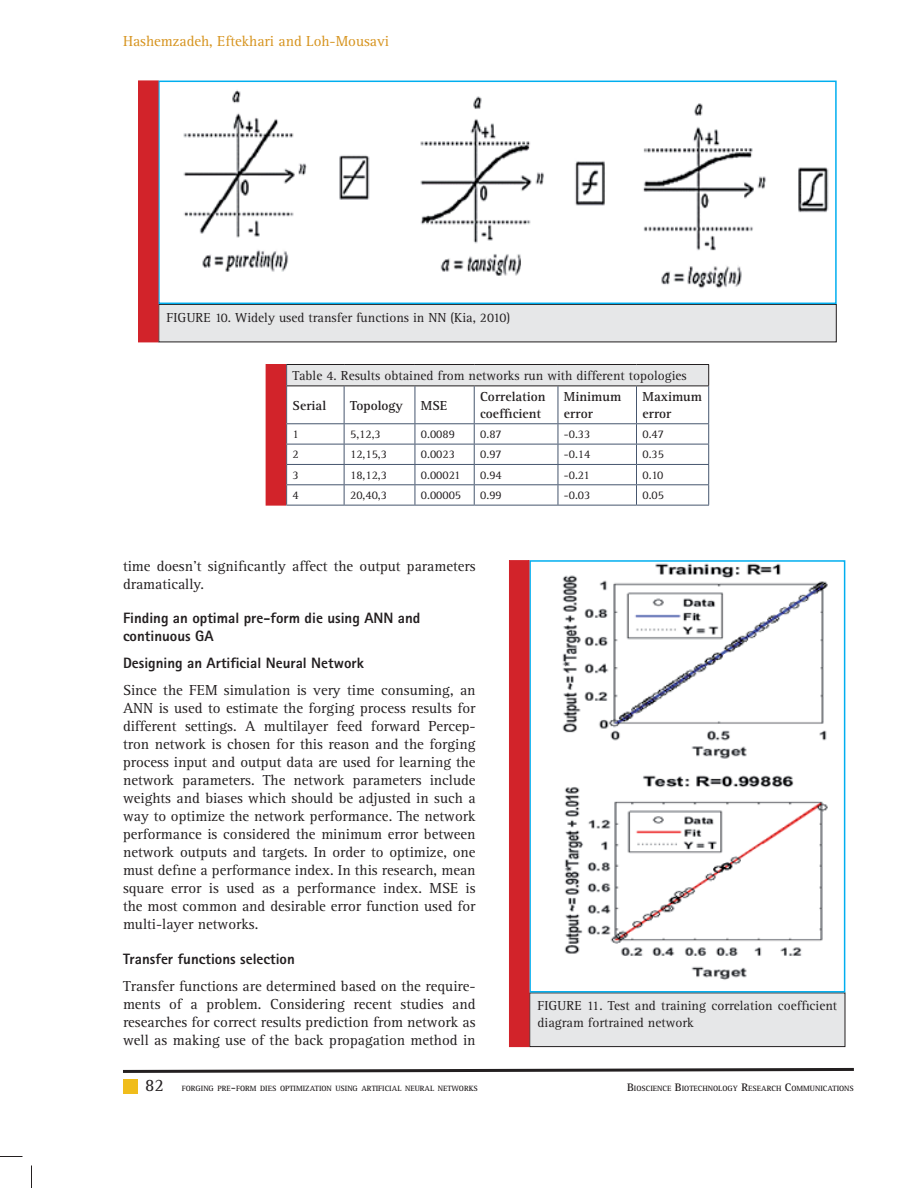
<style>
.page{position:relative;width:918px;height:1188px;background:#fff}
.page>*{position:absolute;margin:0;border:0;box-sizing:border-box;transform-origin:0 0}
.t1{font:18px "Rotis Serif Std";color:#231f20}
.t2{font:15px/18px "Rotis Serif Std";color:#231f20;text-align:justify}
.t3{font:800 15px/18px "Rotis Sans Serif Std";color:#231f20}
.t4{font:15px "Rotis Serif Std";color:#d6931d}
.t5{font:13.5px/16.5px "Rotis Serif Std";color:#231f20}
.t6{font:700 13.5px/16.5px "Rotis Serif Std";color:#231f20}
.t7{font:12px "Rotis Serif Std";color:#231f20}
.t8{font:700 7.8px "Rotis Serif Std";color:#231f20}
.s1{font-size:11.25px}
</style>
<div class="page">
<div style="left:123px;top:1079px;width:15px;height:15px;background:#f0bd1b"></div>
<svg style="left:123px;top:1067px;width:731px;height:6px"></svg>
<div style="left:159px;top:304px;width:677px;height:38px;background:#e6e7e8"></div>
<div style="left:158px;top:304px;width:679px;height:38px;border:1px solid #231f20"></div>
<img style="left:183px;top:90px;width:646px;height:198px">
<div style="left:158px;top:81px;width:679px;height:223px;border:2px solid #00aeef"></div>
<div style="left:139px;top:81px;width:19px;height:261px;background:#d2232a"></div>
<div style="left:138px;top:81px;width:20px;height:261px;border:1px solid #d2232a"></div>
<div style="left:287px;top:365px;width:422px;height:21px;background:#e6e7e8"></div>
<hr style="left:637px;top:364px;width:72px;height:1px;background:#231f20">
<svg style="left:708px;top:365px;width:1px;height:21px"></svg>
<hr style="left:558px;top:364px;width:79px;height:1px;background:#231f20">
<hr style="left:474px;top:364px;width:84px;height:1px;background:#231f20">
<hr style="left:415px;top:364px;width:59px;height:1px;background:#231f20">
<hr style="left:344px;top:364px;width:71px;height:1px;background:#231f20">
<hr style="left:286px;top:364px;width:58px;height:1px;background:#231f20">
<hr style="left:637px;top:386px;width:72px;height:1px;background:#231f20">
<hr style="left:558px;top:386px;width:79px;height:1px;background:#231f20">
<hr style="left:474px;top:386px;width:84px;height:1px;background:#231f20">
<hr style="left:415px;top:386px;width:59px;height:1px;background:#231f20">
<hr style="left:344px;top:386px;width:71px;height:1px;background:#231f20">
<hr style="left:287px;top:386px;width:57px;height:1px;background:#231f20">
<svg style="left:286px;top:365px;width:1px;height:21px"></svg>
<hr style="left:708px;top:386px;width:1px;height:37px;background:#46566e">
<hr style="left:636px;top:386px;width:1px;height:37px;background:#46566e">
<hr style="left:558px;top:386px;width:1px;height:37px;background:#46566e">
<hr style="left:474px;top:386px;width:1px;height:37px;background:#46566e">
<hr style="left:415px;top:386px;width:1px;height:37px;background:#46566e">
<hr style="left:344px;top:386px;width:1px;height:37px;background:#46566e">
<hr style="left:286px;top:386px;width:1px;height:37px;background:#46566e">
<hr style="left:637px;top:423px;width:72px;height:1px;background:#46566e">
<hr style="left:558px;top:423px;width:79px;height:1px;background:#46566e">
<hr style="left:474px;top:423px;width:84px;height:1px;background:#46566e">
<hr style="left:415px;top:423px;width:59px;height:1px;background:#46566e">
<hr style="left:344px;top:423px;width:71px;height:1px;background:#46566e">
<hr style="left:286px;top:423px;width:58px;height:1px;background:#46566e">
<hr style="left:637px;top:444px;width:72px;height:1px;background:#46566e">
<hr style="left:558px;top:444px;width:79px;height:1px;background:#46566e">
<hr style="left:474px;top:444px;width:84px;height:1px;background:#46566e">
<hr style="left:415px;top:444px;width:59px;height:1px;background:#46566e">
<hr style="left:344px;top:444px;width:71px;height:1px;background:#46566e">
<hr style="left:286px;top:444px;width:58px;height:1px;background:#46566e">
<hr style="left:637px;top:464px;width:72px;height:1px;background:#46566e">
<hr style="left:558px;top:464px;width:79px;height:1px;background:#46566e">
<hr style="left:474px;top:464px;width:84px;height:1px;background:#46566e">
<hr style="left:415px;top:464px;width:59px;height:1px;background:#46566e">
<hr style="left:344px;top:464px;width:71px;height:1px;background:#46566e">
<hr style="left:286px;top:464px;width:58px;height:1px;background:#46566e">
<hr style="left:637px;top:484px;width:72px;height:1px;background:#46566e">
<svg style="left:708px;top:424px;width:1px;height:81px"></svg>
<hr style="left:558px;top:484px;width:79px;height:1px;background:#46566e">
<svg style="left:636px;top:424px;width:1px;height:81px"></svg>
<hr style="left:474px;top:484px;width:84px;height:1px;background:#46566e">
<svg style="left:558px;top:424px;width:1px;height:81px"></svg>
<hr style="left:415px;top:484px;width:59px;height:1px;background:#46566e">
<svg style="left:474px;top:424px;width:1px;height:81px"></svg>
<hr style="left:344px;top:484px;width:71px;height:1px;background:#46566e">
<svg style="left:415px;top:424px;width:1px;height:81px"></svg>
<hr style="left:286px;top:484px;width:58px;height:1px;background:#46566e">
<svg style="left:344px;top:424px;width:1px;height:81px"></svg>
<svg style="left:286px;top:424px;width:1px;height:81px"></svg>
<hr style="left:637px;top:505px;width:72px;height:1px;background:#46566e">
<hr style="left:558px;top:505px;width:79px;height:1px;background:#46566e">
<hr style="left:474px;top:505px;width:84px;height:1px;background:#46566e">
<hr style="left:415px;top:505px;width:59px;height:1px;background:#46566e">
<hr style="left:344px;top:505px;width:71px;height:1px;background:#46566e">
<hr style="left:286px;top:505px;width:58px;height:1px;background:#46566e">
<div style="left:266px;top:365px;width:20px;height:140px;background:#d2232a"></div>
<div style="left:530px;top:993px;width:315px;height:54px;background:#e6e7e8"></div>
<div style="left:529px;top:993px;width:316px;height:54px;border:1px solid #231f20"></div>
<img style="left:562px;top:563px;width:266px;height:417px">
<div style="left:529px;top:560px;width:316px;height:433px;border:2px solid #00aeef"></div>
<div style="left:509px;top:561px;width:20px;height:486px;background:#d2232a"></div>
<svg style="left:0;top:1156px;width:22px;height:1px"></svg>
<svg style="left:31px;top:1166px;width:1px;height:22px"></svg>
<p class="t4" style="left:123px;top:35px;width:268px">Hashemzadeh, Eftekhari and Loh-Mousavi</p>
<p class="t5" style="left:167px;top:310px;width:345px">FIGURE 10. Widely used transfer functions in NN (Kia, 2010)</p>
<p class="t5" style="left:293px;top:368px;width:396px">Table 4. Results obtained from networks run with different topologies</p>
<p class="t6" style="left:643px;top:390px;width:61px">Maximum error</p>
<p class="t6" style="left:480px;top:390px;width:67px">Correlation coefficient</p>
<p class="t6" style="left:564px;top:390px;width:59px">Minimum error</p>
<p class="t6" style="left:293px;top:398px;width:35px">Serial</p>
<p class="t6" style="left:350px;top:398px;width:55px">Topology</p>
<p class="t6" style="left:421px;top:398px;width:28px">MSE</p>
<p class="t7" style="left:293px;top:429px;width:8px">1</p>
<p class="t7" style="left:350px;top:429px;width:32px">5,12,3</p>
<p class="t7" style="left:421px;top:429px;width:36px">0.0089</p>
<p class="t7" style="left:480px;top:429px;width:23px">0.87</p>
<p class="t7" style="left:564px;top:429px;width:28px">-0.33</p>
<p class="t7" style="left:643px;top:429px;width:23px">0.47</p>
<p class="t7" style="left:293px;top:449px;width:8px">2</p>
<p class="t7" style="left:350px;top:449px;width:38px">12,15,3</p>
<p class="t7" style="left:421px;top:449px;width:36px">0.0023</p>
<p class="t7" style="left:480px;top:449px;width:23px">0.97</p>
<p class="t7" style="left:564px;top:449px;width:28px">-0.14</p>
<p class="t7" style="left:643px;top:449px;width:23px">0.35</p>
<p class="t7" style="left:293px;top:470px;width:8px">3</p>
<p class="t7" style="left:350px;top:470px;width:38px">18,12,3</p>
<p class="t7" style="left:421px;top:470px;width:41px">0.00021</p>
<p class="t7" style="left:480px;top:470px;width:23px">0.94</p>
<p class="t7" style="left:564px;top:470px;width:27px">-0.21</p>
<p class="t7" style="left:642px;top:470px;width:22px">0.10</p>
<p class="t7" style="left:293px;top:490px;width:8px">4</p>
<p class="t7" style="left:350px;top:490px;width:38px">20,40,3</p>
<p class="t7" style="left:421px;top:490px;width:42px">0.00005</p>
<p class="t7" style="left:480px;top:490px;width:23px">0.99</p>
<p class="t7" style="left:564px;top:490px;width:28px">-0.03</p>
<p class="t7" style="left:642px;top:490px;width:23px">0.05</p>
<p class="t2" style="left:123px;top:558px;width:354px">time doesn’t significantly affect the output parameters dramatically.</p>
<p class="t3" style="left:123px;top:611px;width:299px">Finding an optimal pre-form die using ANN and continuous GA</p>
<p class="t3" style="left:123px;top:656px;width:243px">Designing an Artificial Neural Network</p>
<p class="t2" style="left:123px;top:682px;width:354px">Since the FEM simulation is very time consuming, an ANN is used to estimate the forging process results for different settings. A multilayer feed forward Percep&shy;tron network is chosen for this reason and the forging process input and output data are used for learning the network parameters. The network parameters include weights and biases which should be adjusted in such a way to optimize the network performance. The network performance is considered the minimum error between network outputs and targets. In order to optimize, one must define a performance index. In this research, mean square error is used as a performance index. MSE is the most common and desirable error function used for multi-layer networks.</p>
<p class="t3" style="left:123px;top:951px;width:173px">Transfer functions selection</p>
<p class="t2" style="left:123px;top:978px;width:354px">Transfer functions are determined based on the require&shy;ments of a problem. Considering recent studies and researches for correct results prediction from network as well as making use of the back propagation method in</p>
<p class="t5" style="left:538px;top:999px;width:301px">FIGURE 11. Test and training correlation coefficient diagram fortrained network</p>
<p class="t1" style="left:145px;top:1078px;width:20px">82</p>
<p class="t8" style="left:182px;top:1085px;width:298px">FORGING PRE<span class="s1">-</span>FORM DIES OPTIMIZATION USING ARTIFICIAL NEURAL NETWORKS</p>
<p class="t8" style="left:627px;top:1085px;width:228px"><span class="s1">B</span>IOSCIENCE <span class="s1">B</span>IOTECHNOLOGY <span class="s1">R</span>ESEARCH <span class="s1">C</span>OMMUNICATIONS</p>
</div>
